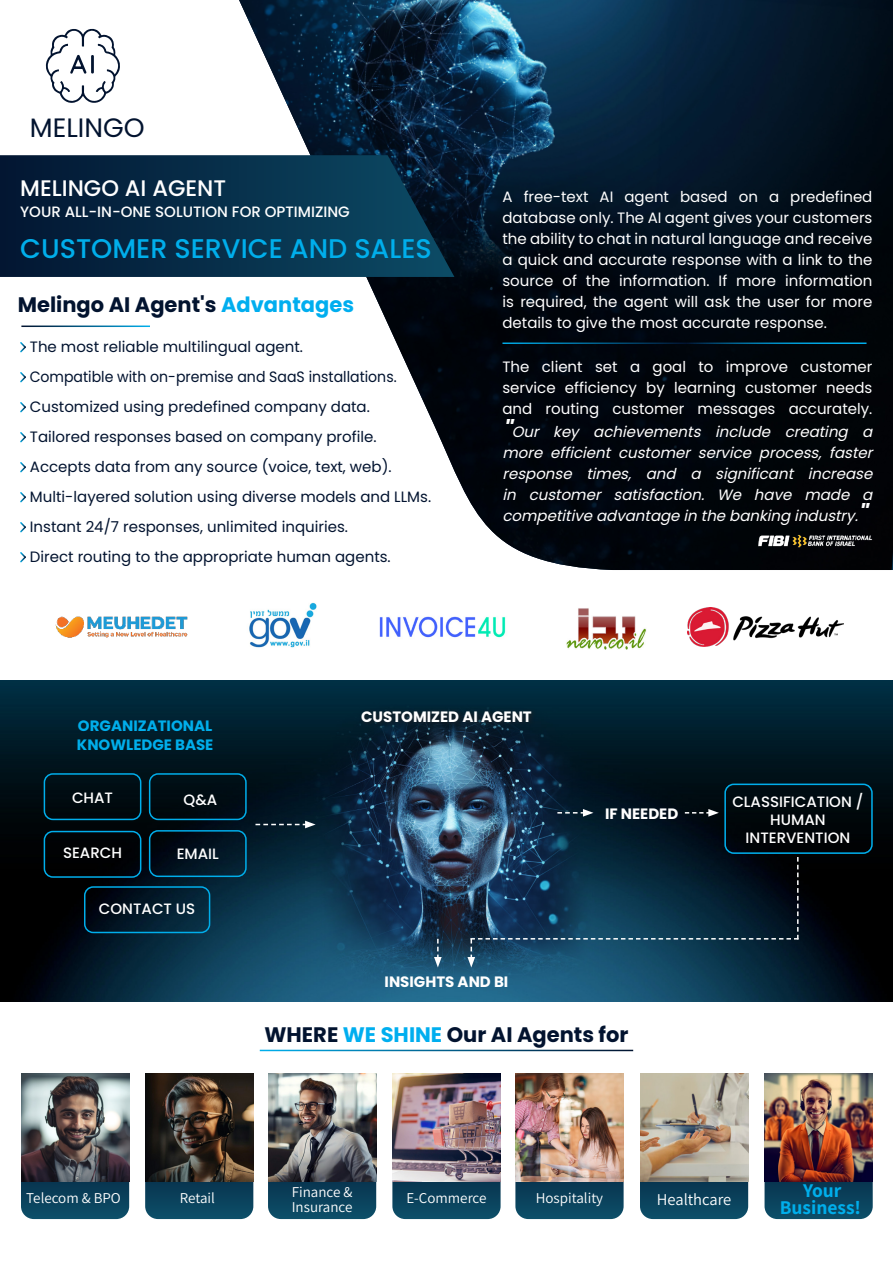
<style>
.page{position:relative;width:893px;height:1263px;background:#fff}
.page>*{position:absolute;margin:0;border:0;box-sizing:border-box;transform-origin:0 0}
.t1{font:500 27px "Poppins";color:#00aeeb}
.t2{font:26.55px "Poppins";color:#02132f}
.t3{font:500 22.5px "Poppins";color:#fff}
.t4{font:italic 700 22.5px "Poppins";color:#fff}
.t5{font:700 21px "Poppins";color:#02132f}
.t6{font:700 19.5px "Assistant";color:#00aeeb}
.t7{font:16.5px "Assistant";color:#fff}
.t8{font:15px/21px "Poppins";color:#fff}
.t9{font:15px "Poppins";color:#02132f}
.t10{font:italic 15px/21px "Poppins";color:#fff}
.t11{font:500 15px/18px "Poppins";color:#fff;text-align:center}
.t12{font:15px "Assistant";color:#fff}
.t13{font:15px "Poppins";color:#02132f;scale:.94 1}
.t14{font:700 15px "Poppins";color:#fff}
.t15{font:700 15px/19.5px "Poppins";color:#00aeeb}
.s1{color:#00aeef}
.s2{font-weight:400;font-size:15px}
</style>
<div class="page">
<svg style="left:515px;top:1181px;width:109px;height:38px;background:#154962"></svg>
<img style="left:515px;top:1073px;width:109px;height:108px">
<svg style="left:640px;top:1181px;width:108px;height:38px;background:#124760"></svg>
<img style="left:640px;top:1073px;width:108px;height:108px">
<img style="left:239px;top:0;width:654px;height:570px">
<svg style="left:20px;top:342px;width:6px;height:10px"></svg>
<svg style="left:20px;top:372px;width:6px;height:10px"></svg>
<svg style="left:20px;top:402px;width:6px;height:10px"></svg>
<svg style="left:20px;top:432px;width:6px;height:10px"></svg>
<svg style="left:20px;top:462px;width:6px;height:10px"></svg>
<svg style="left:20px;top:492px;width:6px;height:10px"></svg>
<svg style="left:20px;top:522px;width:6px;height:10px"></svg>
<svg style="left:20px;top:552px;width:6px;height:10px"></svg>
<hr style="left:502px;top:342px;width:364px;height:2px;background:#fff">
<img style="left:0;top:680px;width:893px;height:321px">
<svg style="left:255px;top:821px;width:61px;height:7px"></svg>
<svg style="left:557px;top:809px;width:36px;height:8px"></svg>
<svg style="left:434px;top:939px;width:8px;height:28px"></svg>
<svg style="left:685px;top:809px;width:34px;height:8px"></svg>
<svg style="left:467px;top:857px;width:332px;height:110px;background:#11344c"></svg>
<div style="left:358px;top:708px;width:179px;height:19px;background:#0b202d"></div>
<div style="left:44px;top:773px;width:97px;height:47px;border:2px solid #00aeeb;border-radius:9px"></div>
<div style="left:149px;top:773px;width:98px;height:47px;border:2px solid #00aeeb;border-radius:9px"></div>
<div style="left:44px;top:831px;width:97px;height:47px;border:2px solid #00aeeb;border-radius:9px"></div>
<div style="left:149px;top:830px;width:98px;height:47px;border:2px solid #00aeeb;border-radius:9px"></div>
<div style="left:84px;top:886px;width:126px;height:47px;border:2px solid #00aeeb;border-radius:9px"></div>
<div style="left:724px;top:783px;width:149px;height:71px;border:2px solid #00aeeb;border-radius:9px"></div>
<img style="left:688px;top:608px;width:155px;height:39px">
<img style="left:55px;top:616px;width:133px;height:22px">
<img style="left:379px;top:616px;width:127px;height:22px">
<img style="left:566px;top:608px;width:80px;height:41px">
<img style="left:249px;top:602px;width:68px;height:46px">
<img style="left:755px;top:531px;width:117px;height:18px">
<svg style="left:0;top:155px;width:454px;height:122px;background:#072c47"></svg>
<svg style="left:21px;top:1181px;width:108px;height:38px;background:#0f445e"></svg>
<img style="left:21px;top:1073px;width:108px;height:108px">
<svg style="left:145px;top:1181px;width:108px;height:38px;background:#0f445e"></svg>
<img style="left:145px;top:1073px;width:108px;height:108px">
<svg style="left:268px;top:1181px;width:108px;height:38px;background:#0f445e"></svg>
<img style="left:268px;top:1073px;width:108px;height:108px">
<svg style="left:392px;top:1181px;width:109px;height:38px;background:#154962"></svg>
<img style="left:392px;top:1073px;width:109px;height:108px">
<svg style="left:764px;top:1181px;width:109px;height:38px;background:#11455e"></svg>
<img style="left:764px;top:1073px;width:109px;height:108px">
<svg style="left:46px;top:29px;width:74px;height:74px"></svg>
<p class="t2" style="left:30px;top:112px;width:116px">MELINGO</p>
<p class="t3" style="left:20px;top:175px;width:207px">MELINGO AI AGENT</p>
<p class="t11" style="left:20px;top:203px;width:331px">YOUR ALL-IN-ONE SOLUTION FOR OPTIMIZING</p>
<p class="t1" style="left:20px;top:232px;width:413px">CUSTOMER SERVICE AND SALES</p>
<p class="t5" style="left:18px;top:293px;width:338px">Melingo AI Agent s' <span class="s1">Advantages</span></p>
<p class="t9" style="left:30px;top:338px;width:275px">The most reliable multilingual agent.</p>
<p class="t13" style="left:30px;top:368px;width:392px">Compatible with on-premise and SaaS installations.</p>
<p class="t9" style="left:30px;top:398px;width:342px">Customized using predefined company data.</p>
<p class="t9" style="left:30px;top:428px;width:348px">Tailored responses based on company profile.</p>
<p class="t9" style="left:30px;top:458px;width:363px">Accepts data from any source (voice, text, web .(</p>
<p class="t9" style="left:30px;top:488px;width:403px">Multi-layered solution using diverse models and LLMs.</p>
<p class="t9" style="left:30px;top:518px;width:320px">Instant 24/7 responses, unlimited inquiries.</p>
<p class="t9" style="left:30px;top:548px;width:362px">Direct routing to the appropriate human agents.</p>
<p class="t8" style="left:524px;top:186px;width:66px">free-text</p>
<p class="t8" style="left:790px;top:186px;width:84px">predefined</p>
<p class="t8" style="left:680px;top:186px;width:49px">based</p>
<p class="t8" style="left:600px;top:186px;width:15px">AI</p>
<p class="t8" style="left:502px;top:186px;width:12px">A</p>
<p class="t8" style="left:502px;top:207px;width:371px">database only. The AI agent gives your customers</p>
<p class="t8" style="left:502px;top:228px;width:371px">the ability to chat in natural language and receive</p>
<p class="t8" style="left:502px;top:249px;width:371px">a quick and accurate response with a link to the</p>
<p class="t8" style="left:785px;top:270px;width:89px">information</p>
<p class="t8" style="left:624px;top:186px;width:46px">agent</p>
<p class="t8" style="left:739px;top:186px;width:21px">on</p>
<p class="t8" style="left:769px;top:186px;width:12px">a</p>
<p class="t8" style="left:562px;top:270px;width:16px">of</p>
<p class="t8" style="left:619px;top:270px;width:92px">information.</p>
<p class="t8" style="left:719px;top:270px;width:10px">If</p>
<p class="t8" style="left:586px;top:270px;width:26px">the</p>
<p class="t8" style="left:502px;top:270px;width:371px">source<br>is required, the agent will ask the user for more details to give the most accurate response.</p>
<p class="t8" style="left:800px;top:356px;width:73px">customer</p>
<p class="t8" style="left:736px;top:270px;width:41px">more</p>
<p class="t8" style="left:542px;top:356px;width:42px">client</p>
<p class="t8" style="left:726px;top:356px;width:64px">improve</p>
<p class="t8" style="left:502px;top:356px;width:29px">The</p>
<p class="t8" style="left:653px;top:356px;width:35px">goal</p>
<p class="t8" style="left:595px;top:356px;width:24px">set</p>
<p class="t8" style="left:698px;top:356px;width:17px">to</p>
<p class="t8" style="left:630px;top:356px;width:12px">a</p>
<p class="t8" style="left:502px;top:377px;width:55px">service</p>
<p class="t8" style="left:565px;top:377px;width:74px">efficiency</p>
<p class="t8" style="left:646px;top:377px;width:20px">by</p>
<p class="t8" style="left:674px;top:377px;width:63px">learning</p>
<p class="t8" style="left:745px;top:377px;width:73px">customer</p>
<p class="t8" style="left:826px;top:377px;width:48px">needs</p>
<p class="t8" style="left:546px;top:398px;width:55px">routing</p>
<p class="t8" style="left:502px;top:398px;width:31px">and</p>
<p class="t8" style="left:612px;top:398px;width:73px">customer</p>
<p class="t8" style="left:698px;top:398px;width:79px">messages</p>
<p class="t4" style="left:502px;top:416px;width:19px">"</p>
<p class="t10" style="left:593px;top:421px;width:114px">achievements</p>
<p class="t10" style="left:715px;top:421px;width:62px">include</p>
<p class="t10" style="left:553px;top:421px;width:32px">key</p>
<p class="t10" style="left:512px;top:421px;width:34px">Our</p>
<p class="t8" style="left:789px;top:398px;width:85px">accurately.</p>
<p class="t10" style="left:785px;top:421px;width:70px">creating</p>
<p class="t10" style="left:862px;top:421px;width:17px">a</p>
<p class="t10" style="left:808px;top:442px;width:71px;text-indent:-305px">more efficient customer service process increase</p>
<p class="t10" style="left:818px;top:442px;width:61px">, faster</p>
<p class="t10" style="left:715px;top:463px;width:85px">significant</p>
<p class="t10" style="left:586px;top:463px;width:48px">times</p>
<p class="t10" style="left:646px;top:463px;width:37px">and</p>
<p class="t10" style="left:502px;top:463px;width:76px">response</p>
<p class="t10" style="left:690px;top:463px;width:17px">a</p>
<p class="t10" style="left:628px;top:463px;width:10px">,</p>
<p class="t10" style="left:502px;top:484px;width:20px">in</p>
<p class="t10" style="left:529px;top:484px;width:79px">customer</p>
<p class="t10" style="left:614px;top:484px;width:94px">satisfaction</p>
<p class="t10" style="left:701px;top:484px;width:10px">.</p>
<p class="t10" style="left:717px;top:484px;width:31px">We</p>
<p class="t10" style="left:754px;top:484px;width:44px">have</p>
<p class="t10" style="left:804px;top:484px;width:52px">made</p>
<p class="t10" style="left:862px;top:484px;width:17px">a</p>
<p class="t4" style="left:855px;top:500px;width:22px">"<span class="s2">.</span></p>
<p class="t10" style="left:502px;top:505px;width:359px">competitive advantage in the banking industry</p>
<p class="t15" style="left:77px;top:716px;width:138px">ORGANIZATIONAL<br>KNOWLEDGE BASE</p>
<p class="t11" style="left:72px;top:789px;width:43px">CHAT</p>
<p class="t11" style="left:63px;top:844px;width:61px">SEARCH</p>
<p class="t11" style="left:184px;top:791px;width:35px">Q&amp;A</p>
<p class="t11" style="left:177px;top:845px;width:44px">EMAIL</p>
<p class="t11" style="left:99px;top:900px;width:98px">CONTACT US</p>
<p class="t14" style="left:361px;top:708px;width:172px">CUSTOMIZED AI AGENT</p>
<p class="t14" style="left:385px;top:973px;width:125px">INSIGHTS AND BI</p>
<p class="t14" style="left:605px;top:805px;width:75px">IF NEEDED</p>
<p class="t5" style="left:264px;top:1023px;width:365px">WHERE <span class="s1">WE SHINE</span> Our AI Agents for</p>
<p class="t11" style="left:732px;top:793px;width:133px">CLASSIFICATION /</p>
<p class="t11" style="left:746px;top:811px;width:106px">HUMAN<br>INTERVENTION</p>
<p class="t12" style="left:26px;top:1188px;width:96px">Telecom &amp; BPO</p>
<p class="t12" style="left:180px;top:1188px;width:37px">Retail</p>
<p class="t6" style="left:803px;top:1177px;width:40px">Your</p>
<p class="t12" style="left:292px;top:1181px;width:62px">Finance &amp;</p>
<p class="t12" style="left:536px;top:1188px;width:69px">Hospitality</p>
<p class="t7" style="left:657px;top:1188px;width:76px">Healthcare</p>
<p class="t12" style="left:406px;top:1188px;width:82px">-E Commerce</p>
<p class="t12" style="left:292px;top:1196px;width:62px">Insurance</p>
<p class="t6" style="left:780px;top:1194px;width:83px">Business!</p>
</div>
